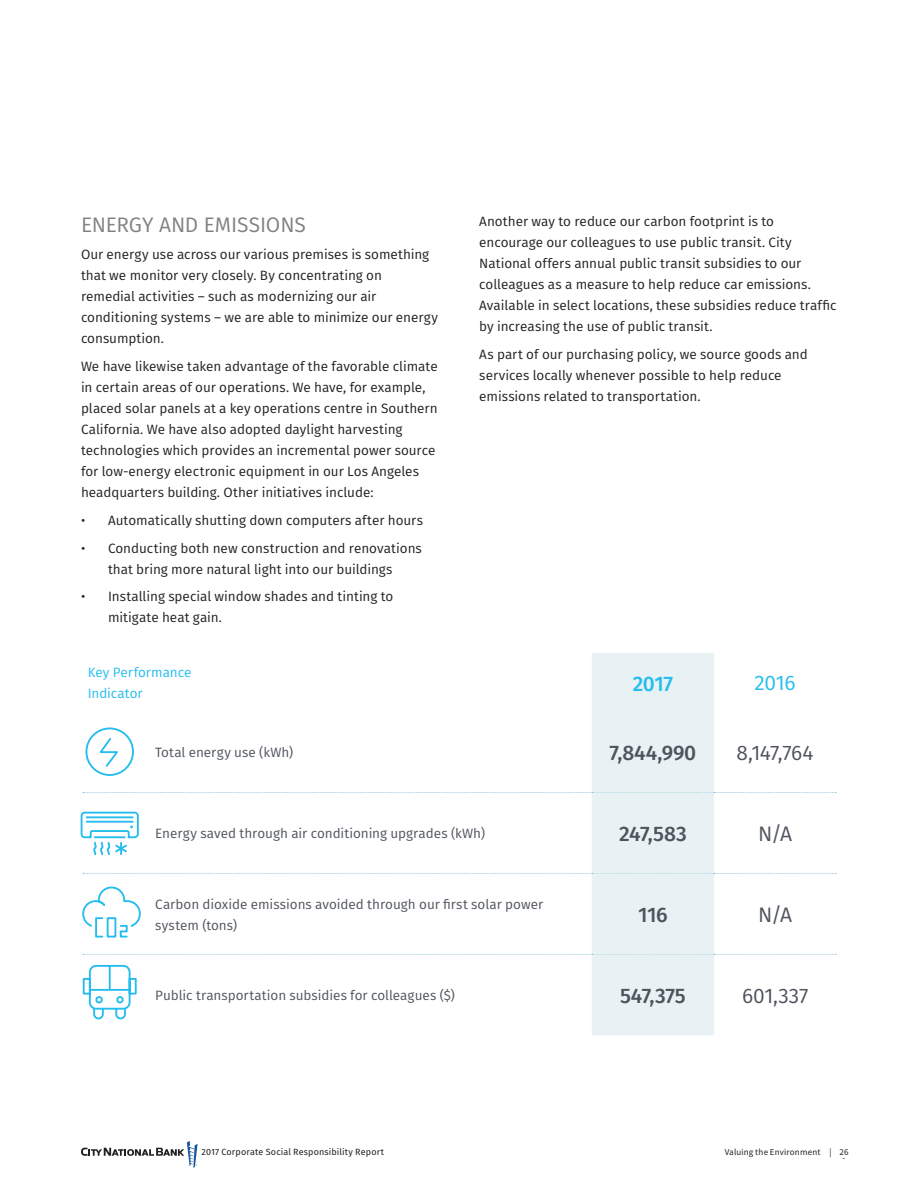
<style>
.page{position:relative;width:918px;height:1188px;background:#fff}
.page>*{position:absolute;margin:0;border:0;box-sizing:border-box;transform-origin:0 0}
.t1{font:500 21px "Fira Sans";letter-spacing:-.01em;color:#4e535c}
.t2{font:21px "Fira Sans";letter-spacing:-.015em;color:#4e535c}
.subheading{font:21px "Fira Sans";letter-spacing:-.01em;color:#808285}
.t3{font:500 21px "Fira Sans";color:#25bdef}
.t4{font:21px "Fira Sans";color:#25bdef}
.content{font:13.5px/21px "Fira Sans";color:#231f20}
.t5{font:13.5px/21px "Fira Sans";color:#4e535c}
.t6{font:13.5px/21px "Fira Sans";letter-spacing:-.005em;color:#25bdef}
.t7{font:9px "Fira Sans";letter-spacing:.015em;color:#231f20}
.t8{font:9px "Source Sans Pro";letter-spacing:.015em;color:#231f20}
</style>
<div class="page">
<svg style="left:81px;top:1141px;width:117px;height:27px"></svg>
<div style="left:592px;top:653px;width:122px;height:382px;background:#e8f2f5"></div>
<svg style="left:83px;top:792px;width:753px;height:1px"></svg>
<svg style="left:83px;top:873px;width:753px;height:1px"></svg>
<svg style="left:83px;top:954px;width:753px;height:1px"></svg>
<svg style="left:80px;top:811px;width:59px;height:45px"></svg>
<svg style="left:82px;top:886px;width:59px;height:52px"></svg>
<div style="left:86px;top:728px;width:48px;height:48px;border:2px solid #25bdef;border-radius:50%"></div>
<svg style="left:99px;top:738px;width:19px;height:29px"></svg>
<svg style="left:82px;top:964px;width:55px;height:56px"></svg>
<p class="subheading" style="left:81px;top:210px;width:226px">ENERGY AND EMISSIONS</p>
<p class="content" style="left:81px;top:245px;width:359px">Our energy use across our various premises is something that we monitor very closely. By concentrating on remedial activities – such as modernizing our air conditioning systems – we are able to minimize our energy consumption.</p>
<p class="content" style="left:81px;top:357px;width:358px">We have likewise taken advantage of the favorable climate in certain areas of our operations. We have, for example, placed solar panels at a key operations centre in Southern California. We have also adopted daylight harvesting technologies which provides an incremental power source for low-energy electronic equipment in our Los Angeles headquarters building. Other initiatives include:</p>
<p class="content" style="left:81px;top:511px;width:344px">• Automatically shutting down computers after hours</p>
<p class="content" style="left:81px;top:538px;width:342px;text-align:center">• Conducting both new construction and renovations that bring more natural light into our buildings</p>
<p class="content" style="left:108px;top:587px;width:287px;text-indent:-27px">• Installing special window shades and tinting to mitigate heat gain.</p>
<p class="content" style="left:479px;top:212px;width:359px">Another way to reduce our carbon footprint is to encourage our colleagues to use public transit. City National offers annual public transit subsidies to our colleagues as a measure to help reduce car emissions.<br>Available in select locations, these subsidies reduce traffic by increasing the use of public transit.</p>
<p class="content" style="left:479px;top:344px;width:330px">As part of our purchasing policy, we source goods and services locally whenever possible to help reduce emissions related to transportation.</p>
<p class="t6" style="left:88px;top:663px;width:105px">Key Performance<br>Indicator</p>
<p class="t3" style="left:633px;top:668px;width:42px">2017</p>
<p class="t4" style="left:755px;top:668px;width:42px">2016</p>
<p class="t5" style="left:155px;top:743px;width:140px">Total energy use (kWh)</p>
<p class="t1" style="left:610px;top:738px;width:88px">7,844,990</p>
<p class="t2" style="left:737px;top:738px;width:78px">8,147,764</p>
<p class="t5" style="left:155px;top:824px;width:331px">Energy saved through air conditioning upgrades (kWh)</p>
<p class="t1" style="left:619px;top:819px;width:69px">247,583</p>
<p class="t2" style="left:758px;top:819px;width:35px">N/A</p>
<p class="t5" style="left:155px;top:894px;width:390px">Carbon dioxide emissions avoided through our first solar power system (tons)</p>
<p class="t1" style="left:638px;top:900px;width:31px">116</p>
<p class="t2" style="left:758px;top:900px;width:35px">N/A</p>
<p class="t5" style="left:155px;top:986px;width:301px">Public transportation subsidies for colleagues ($)</p>
<p class="t1" style="left:620px;top:981px;width:67px">547,375</p>
<p class="t2" style="left:742px;top:981px;width:68px">601,337</p>
<p class="t7" style="left:202px;top:1146px;width:184px">2017 Corporate Social Responsibility Report</p>
<p class="t8" style="left:725px;top:1147px;width:109px">Valuing the Environment |</p>
<p class="t8" style="left:840px;top:1147px;width:11px">26</p>
<p class="t8" style="left:843px;top:1153px;width:4px">-</p>
</div>
